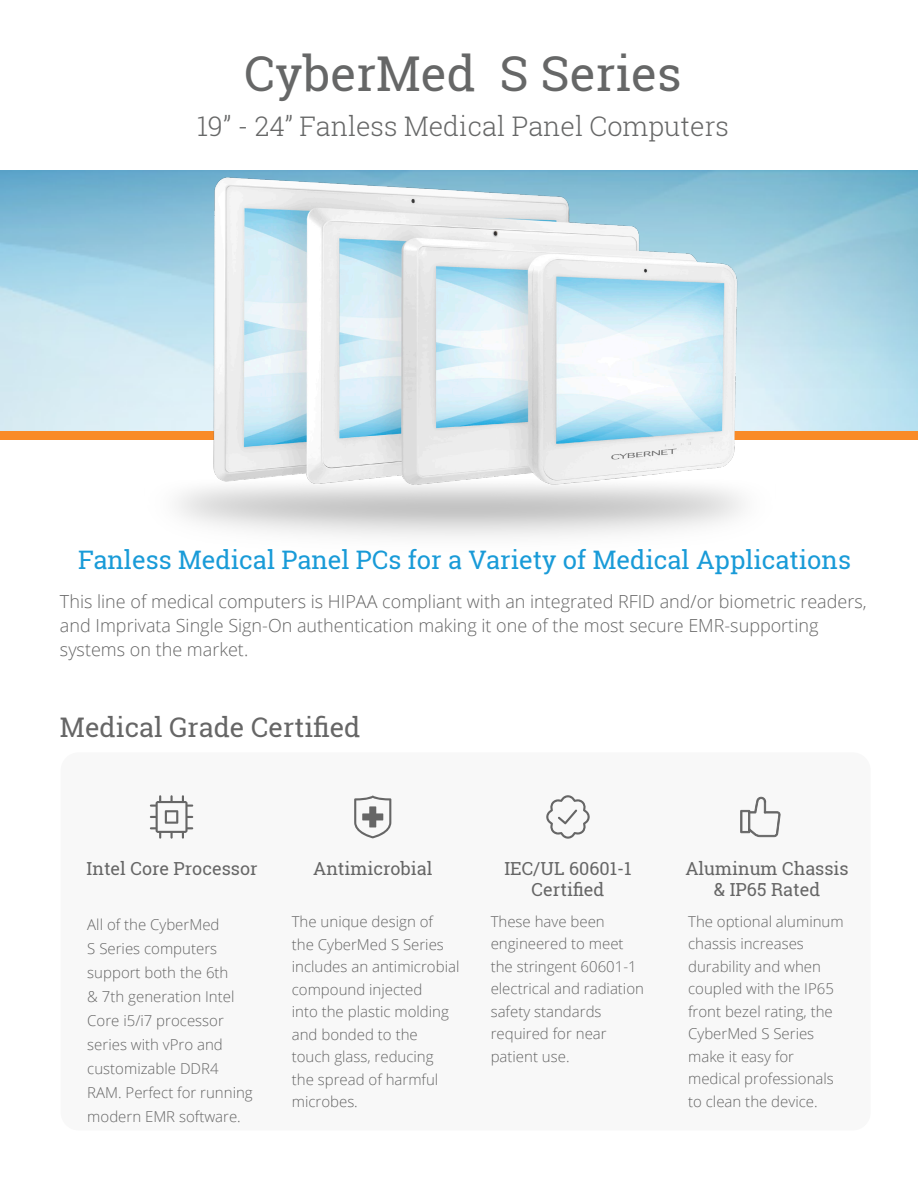
<style>
.page{position:relative;width:918px;height:1188px;background:#fff}
.page>*{position:absolute;margin:0;border:0;box-sizing:border-box;transform-origin:0 0}
.t1{font:48px "Roboto Slab";color:#666767}
.t2{font:300 27px "Roboto Slab";color:#666767}
.t3{font:27px "Roboto Slab";color:#666}
.t4{font:25.5px "Roboto Slab";color:#199bd8}
.t5{font:300 18px/24px "Open Sans";color:#666}
.t6{font:18px/21px "Roboto Slab";color:#666;text-align:center}
.t7{font:300 15px/22.5px "Open Sans";color:#666}
</style>
<div class="page">
<div style="left:61px;top:752px;width:810px;height:378px;background:#f8f8f8;border-radius:18px"></div>
<svg style="left:740px;top:797px;width:41px;height:40px"></svg>
<svg style="left:546px;top:795px;width:44px;height:44px"></svg>
<svg style="left:354px;top:795px;width:37px;height:43px"></svg>
<svg style="left:150px;top:795px;width:43px;height:44px"></svg>
<div style="left:0;top:431px;width:918px;height:9px;background:#f98b27"></div>
<img style="left:0;top:170px;width:918px;height:261px">
<img style="left:144px;top:177px;width:632px;height:360px">
<p class="t1" style="left:245px;top:40px;width:439px">CyberMed S Series</p>
<p class="t2" style="left:197px;top:108px;width:534px">19” - 24” Fanless Medical Panel Computers</p>
<p class="t4" style="left:78px;top:542px;width:774px">Fanless Medical Panel PCs for a Variety of Medical Applications</p>
<p class="t5" style="left:60px;top:589px;width:808px">This line of medical computers is HIPAA compliant with an integrated RFID and/or biometric readers, and Imprivata Single Sign-On authentication making it one of the most secure EMR-supporting systems on the market.</p>
<p class="t3" style="left:60px;top:709px;width:302px">Medical Grade Certified</p>
<p class="t6" style="left:87px;top:858px;width:173px">Intel Core Processor</p>
<p class="t7" style="left:87px;top:912px;width:167px;line-height:24px">All of the CyberMed<br>S Series computers support both the 6th<br>&amp; 7th generation Intel<br>Core i5/i7 processor series with vPro and customizable DDR4<br>RAM. Perfect for running modern EMR software.</p>
<p class="t6" style="left:313px;top:858px;width:121px">Antimicrobial</p>
<p class="t7" style="left:292px;top:910px;width:169px">The unique design of<br>the CyberMed S Series includes an antimicrobial compound injected<br>into the plastic molding and bonded to the touch glass, reducing the spread of harmful microbes.</p>
<p class="t6" style="left:504px;top:858px;width:129px">IEC/UL 60601-1</p>
<p class="t6" style="left:532px;top:879px;width:74px">Certified</p>
<p class="t7" style="left:491px;top:910px;width:155px">These have been engineered to meet the stringent 60601-1 electrical and radiation safety standards required for near patient use.</p>
<p class="t6" style="left:685px;top:858px;width:165px">Aluminum Chassis &amp; IP65 Rated</p>
<p class="t7" style="left:688px;top:910px;width:157px">The optional aluminum chassis increases durability and when coupled with the IP65 front bezel rating, the<br>CyberMed S Series make it easy for medical professionals to clean the device.</p>
</div>
